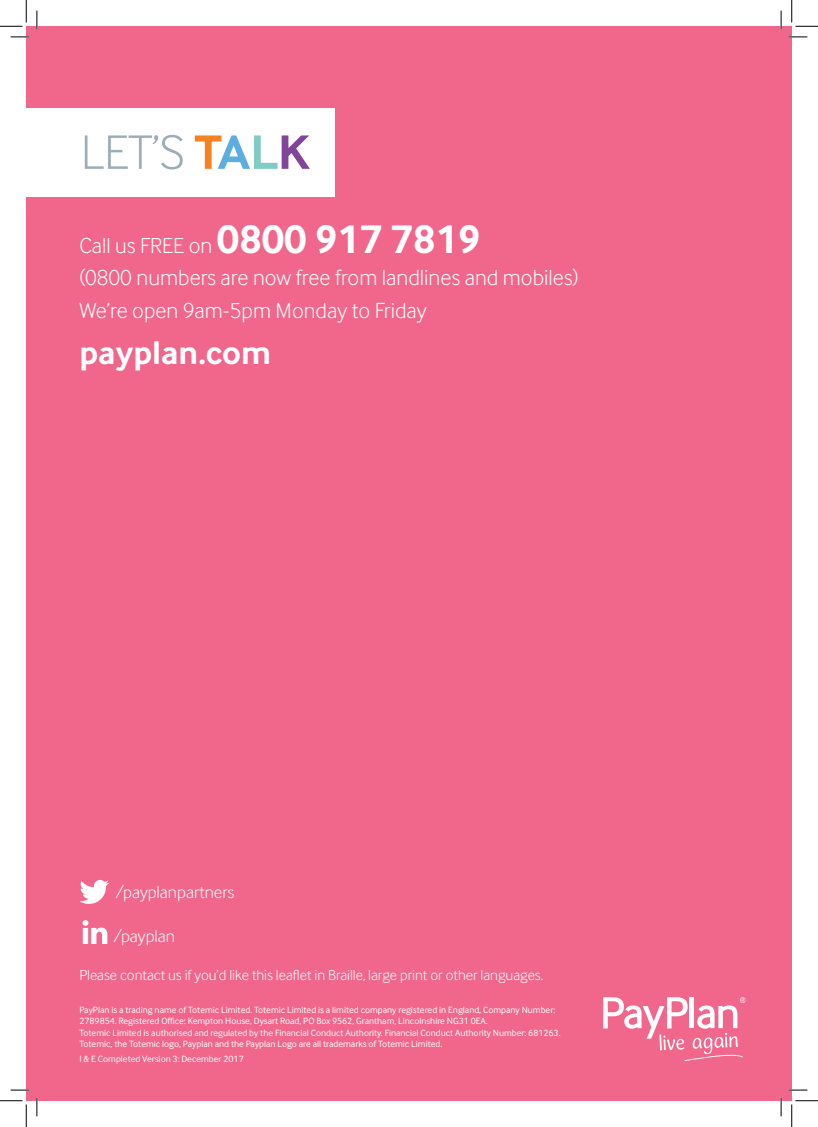
<style>
.page{position:relative;width:818px;height:1127px;background:#fff}
.page>*{position:absolute;margin:0;border:0;box-sizing:border-box;transform-origin:0 0}
.t1{font:300 50px "Inter Face";color:#9badb7}
.t2{font:700 41.62px "Inter Face";color:#fff}
.t3{font:700 34px "Inter Face";color:#fff}
.t4{font:300 22.75px/32.6px "Inter Face";color:#fff}
.t5{font:300 17.62px "Inter Face";color:#fff}
.t6{font:300 15px "Inter Face";color:#fff}
.t7{font:9.38px/11.2px "Inter Face";color:#fff}
.s1{font-weight:700;color:#f58220}
.s2{font-weight:700;color:#5daee0}
.s3{font-weight:700;color:#7eccc3}
.s4{font-weight:700;color:#81449a}
.s5{font-weight:300;font-size:22.5px}
.s6{font-weight:300;font-size:22.75px}
</style>
<div class="page">
<div style="left:26px;top:26px;width:766px;height:1074px;background:#f1668b"></div>
<div style="left:26px;top:108px;width:309px;height:88px;background:#fff"></div>
<svg style="left:603px;top:997px;width:142px;height:63px"></svg>
<svg style="left:82px;top:920px;width:25px;height:23px"></svg>
<svg style="left:79px;top:880px;width:30px;height:23px"></svg>
<svg style="left:11px;top:36px;width:18px;height:2px"></svg>
<svg style="left:788px;top:36px;width:19px;height:2px"></svg>
<svg style="left:11px;top:1089px;width:18px;height:1px"></svg>
<svg style="left:788px;top:1089px;width:19px;height:1px"></svg>
<svg style="left:36px;top:11px;width:2px;height:18px"></svg>
<svg style="left:36px;top:1097px;width:2px;height:18px"></svg>
<svg style="left:780px;top:11px;width:2px;height:18px"></svg>
<svg style="left:780px;top:1097px;width:2px;height:18px"></svg>
<svg style="left:0;top:0;width:27px;height:27px"></svg>
<svg style="left:0;top:1100px;width:27px;height:26px"></svg>
<svg style="left:791px;top:0;width:27px;height:27px"></svg>
<svg style="left:791px;top:1100px;width:27px;height:26px"></svg>
<h1 class="t1" style="left:81px;top:124px;width:231px">LET’S <span class="s1">T</span><span class="s2">A</span><span class="s3">L</span><span class="s4">K</span></h1>
<h2 class="t2" style="left:79px;top:214px;width:403px"><span class="s5">Call us FREE</span> <span class="s6">on</span> 0800 917 7819</h2>
<h3 class="t4" style="left:79px;top:261px;width:500px">(0800 numbers are now free from landlines and mobiles)<br>We’re open 9am-5pm Monday to Friday</h3>
<h3 class="t3" style="left:79px;top:333px;width:193px">payplan.com</h3>
<h3 class="t5" style="left:116px;top:882px;width:120px">/payplanpartners</h3>
<h3 class="t5" style="left:114px;top:925px;width:63px">/payplan</h3>
<h3 class="t6" style="left:79px;top:966px;width:465px">Please contact us if you’d like this leaflet in Braille, large print or other languages.</h3>
<p class="t7" style="left:79px;top:1004px;width:483px">PayPlan is a trading name of Totemic Limited. Totemic Limited is a limited company registered in England, Company Number:<br>2789854. Registered Office: Kempton House, Dysart Road, PO Box 9562, Grantham, Lincolnshire NG31 0EA.<br>Totemic Limited is authorised and regulated by the Financial Conduct Authority. Financial Conduct Authority Number: 681263.<br>Totemic, the Totemic logo, Payplan and the Payplan Logo are all trademarks of Totemic Limited.</p>
<p class="t7" style="left:79px;top:1052px;width:166px">I &amp; E Completed Version 3: December 2017</p>
</div>
